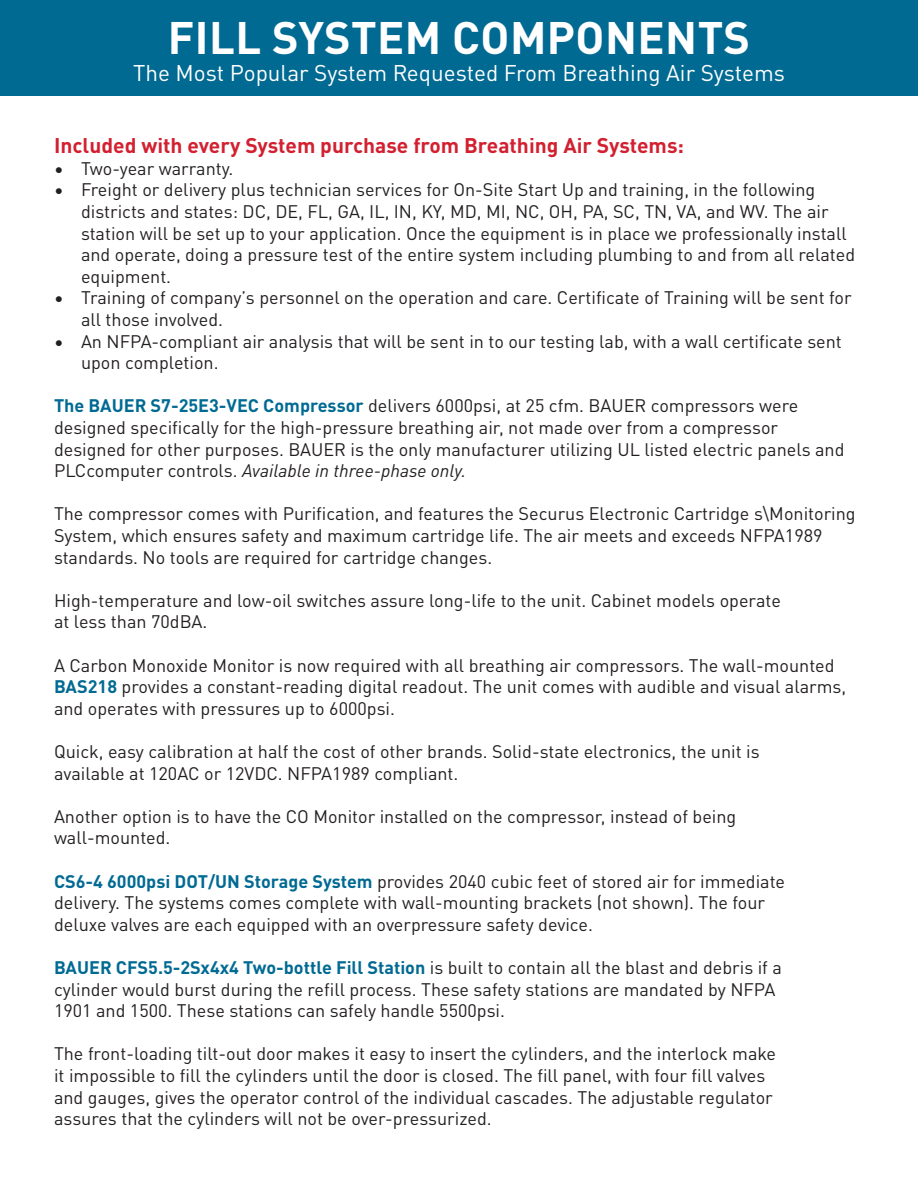
<style>
.page{position:relative;width:918px;height:1188px;background:#fff}
.page>*{position:absolute;margin:0;border:0;box-sizing:border-box;transform-origin:0 0}
.t1{font:700 45px "DINOT";letter-spacing:.01em;color:#fff}
.t2{font:22.5px "DINOT";color:#fff}
.t3{font:700 21px "DINOT";color:#d22030}
.t4{font:18px/21.6px "DINOT";color:#231f20}
.t5{font:700 18px "DINOT";color:#006a93}
.s1{font-weight:700;color:#006a93}
.s2{font-style:italic}
.s3{font-weight:400;color:#231f20}
</style>
<div class="page">
<div style="left:0;top:0;width:918px;height:95px;background:#006a93"></div>
<p class="t1" style="left:168px;top:3px;width:584px">FILL SYSTEM COMPONENTS</p>
<p class="t2" style="left:133px;top:56px;width:653px">The Most Popular System Requested From Breathing Air Systems</p>
<p class="t3" style="left:54px;top:129px;width:632px">Included with every System purchase from Breathing Air Systems:</p>
<p class="t4" style="left:54px;top:156px;width:181px">• Two-year warranty.</p>
<p class="t4" style="left:81px;top:178px;width:776px;text-indent:-27px">• Freight or delivery plus technician services for On-Site Start Up and training, in the following districts and states: DC, DE, FL, GA, IL, IN, KY, MD, MI, NC, OH, PA, SC, TN, VA, and WV. The air station will be set up to your application. Once the equipment is in place we professionally install and operate, doing a pressure test of the entire system including plumbing to and from all related equipment.</p>
<p class="t4" style="left:81px;top:286px;width:772px;text-indent:-27px">• Training of company’s personnel on the operation and care. Certificate of Training will be sent for all those involved.</p>
<p class="t4" style="left:81px;top:329px;width:762px;text-indent:-27px">• An NFPA-compliant air analysis that will be sent in to our testing lab, with a wall certificate sent upon completion.</p>
<p class="t4" style="left:54px;top:394px;width:792px"><span class="s1">The BAUER S7-25E3-VEC Compressor</span> delivers 6000psi, at 25 cfm. BAUER compressors were designed specifically for the high-pressure breathing air, not made over from a compressor designed for other purposes. BAUER is the only manufacturer utilizing UL listed electric panels and PLCcomputer controls. <span class="s2">Available in three-phase only.</span></p>
<p class="t4" style="left:54px;top:502px;width:803px">The compressor comes with Purification, and features the Securus Electronic Cartridge s\Monitoring<br>System, which ensures safety and maximum cartridge life. The air meets and exceeds NFPA1989 standards. No tools are required for cartridge changes.</p>
<p class="t4" style="left:54px;top:588px;width:728px">High-temperature and low-oil switches assure long-life to the unit. Cabinet models operate</p>
<p class="t4" style="left:54px;top:610px;width:155px">at less than 70dBA.</p>
<p class="t4" style="left:54px;top:653px;width:782px">A Carbon Monoxide Monitor is now required with all breathing air compressors. The wall-mounted</p>
<p class="t4" style="left:54px;top:675px;width:794px"><span class="s1">BAS218</span> provides a constant-reading digital readout. The unit comes with audible and visual alarms, and operates with pressures up to 6000psi.</p>
<p class="t4" style="left:54px;top:740px;width:707px">Quick, easy calibration at half the cost of other brands. Solid-state electronics, the unit is</p>
<p class="t4" style="left:54px;top:761px;width:406px">available at 120AC or 12VDC. NFPA1989 compliant.</p>
<p class="t4" style="left:54px;top:804px;width:684px">Another option is to have the CO Monitor installed on the compressor, instead of being</p>
<p class="t4" style="left:54px;top:826px;width:118px">wall-mounted.</p>
<p class="t4" style="left:54px;top:869px;width:733px"><span class="s1">CS6-4 6000psi DOT/UN Storage System</span> provides 2040 cubic feet of stored air for immediate</p>
<p class="t4" style="left:54px;top:891px;width:713px">delivery. The systems comes complete with wall-mounting brackets (not shown). The four</p>
<p class="t4" style="left:54px;top:912px;width:540px">deluxe valves are each equipped with an overpressure safety device.</p>
<p class="t5" style="left:54px;top:953px;width:729px">BAUER CFS5.5-2Sx4x4 Two-bottle Fill Station <span class="s3">is built to contain all the blast and debris if a</span></p>
<p class="t4" style="left:54px;top:977px;width:723px">cylinder would burst during the refill process. These safety stations are mandated by NFPA</p>
<p class="t4" style="left:54px;top:999px;width:453px">1901 and 1500. These stations can safely handle 5500psi.</p>
<p class="t4" style="left:54px;top:1042px;width:724px">The front-loading tilt-out door makes it easy to insert the cylinders, and the interlock make</p>
<p class="t4" style="left:54px;top:1064px;width:713px">it impossible to fill the cylinders until the door is closed. The fill panel, with four fill valves</p>
<p class="t4" style="left:54px;top:1085px;width:720px">and gauges, gives the operator control of the individual cascades. The adjustable regulator</p>
<p class="t4" style="left:54px;top:1107px;width:439px">assures that the cylinders will not be over-pressurized.</p>
</div>
